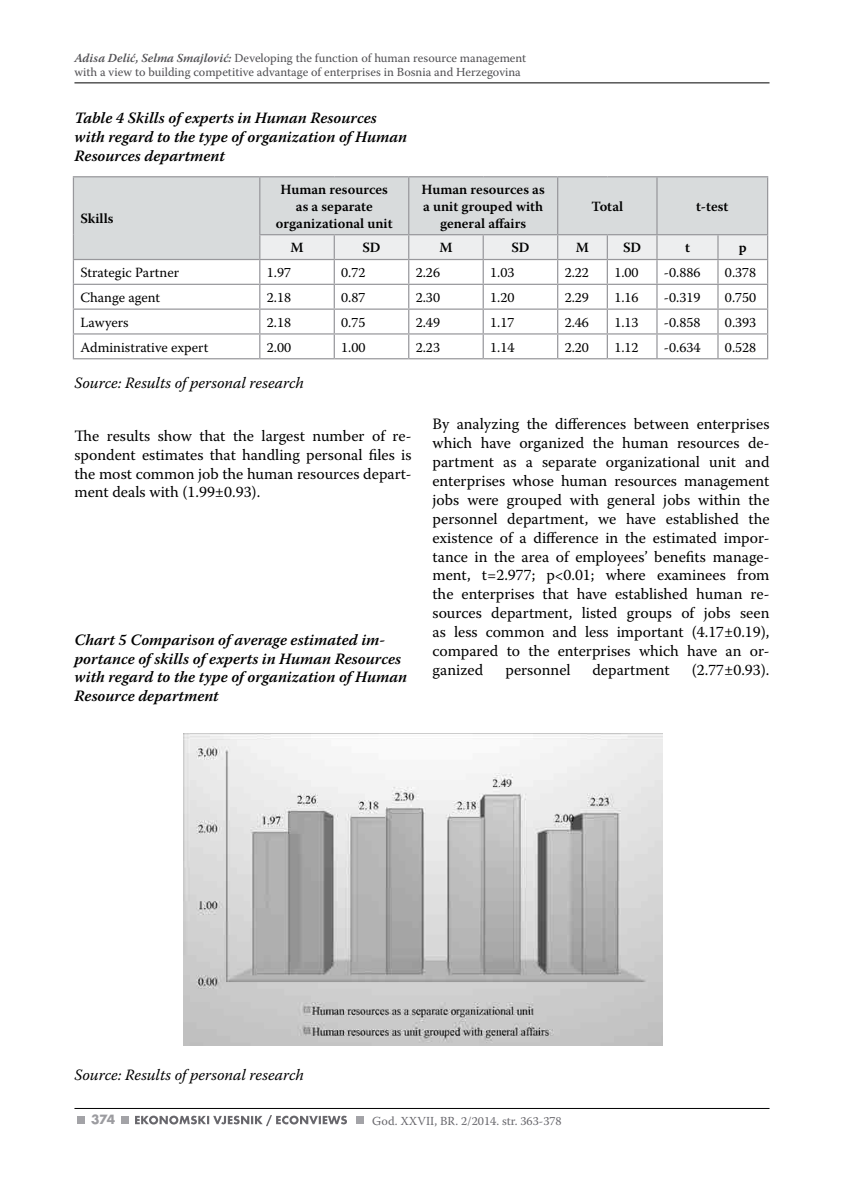
<style>
.page{position:relative;width:844px;height:1191px;background:#fff}
.page>*{position:absolute;margin:0;border:0;box-sizing:border-box;transform-origin:0 0}
.t1{font:15.75px/18.9px "Warnock Pro";color:#000;text-align:justify}
.t2{font:italic 600 15.75px/18.9px "Warnock Pro";color:#000}
.t3{font:italic 15.75px "Warnock Pro";color:#000}
.t4{font:14px "Warnock Pro";color:#000}
.t5{font:600 14px/16.8px "Warnock Pro";color:#000;text-align:center}
.t6{font:700 14px "Futura TOT";color:#9c9ca0}
.t7{font:12.25px/14px "Warnock Pro";color:#504f53}
.t8{font:12.25px "Warnock Pro";color:#68676c}
.s1{font-weight:600;font-style:italic}
</style>
<div class="page">
<hr style="left:74px;top:83px;width:695px;height:1px;background:#000">
<hr style="left:74px;top:1108px;width:695px;height:1px;background:#000">
<div style="left:121px;top:1115px;width:7px;height:8px;background:#a3a3a7"></div>
<div style="left:356px;top:1115px;width:8px;height:8px;background:#a3a3a7"></div>
<div style="left:77px;top:1115px;width:8px;height:8px;background:#a3a3a7"></div>
<svg style="left:135px;top:1115px;width:212px;height:11px"></svg>
<div style="left:74px;top:177px;width:692px;height:82px;background:#d8dbdc"></div>
<hr style="left:73px;top:176px;width:187px;height:1px;background:#98989c">
<hr style="left:73px;top:177px;width:1px;height:58px;background:#98989c">
<hr style="left:260px;top:176px;width:74px;height:1px;background:#98989c">
<hr style="left:259px;top:177px;width:1px;height:57px;background:#98989c">
<hr style="left:334px;top:176px;width:74px;height:1px;background:#98989c">
<hr style="left:408px;top:176px;width:75px;height:1px;background:#98989c">
<hr style="left:408px;top:177px;width:1px;height:57px;background:#98989c">
<hr style="left:483px;top:176px;width:74px;height:1px;background:#98989c">
<hr style="left:557px;top:176px;width:50px;height:1px;background:#98989c">
<hr style="left:557px;top:177px;width:1px;height:57px;background:#98989c">
<hr style="left:607px;top:176px;width:49px;height:1px;background:#98989c">
<hr style="left:656px;top:176px;width:61px;height:1px;background:#98989c">
<hr style="left:656px;top:177px;width:1px;height:57px;background:#98989c">
<hr style="left:717px;top:176px;width:51px;height:1px;background:#98989c">
<hr style="left:766px;top:177px;width:2px;height:57px;background:#98989c">
<hr style="left:259px;top:234px;width:75px;height:1px;background:#98989c">
<hr style="left:334px;top:234px;width:74px;height:1px;background:#98989c">
<hr style="left:408px;top:234px;width:75px;height:1px;background:#98989c">
<hr style="left:483px;top:234px;width:74px;height:1px;background:#98989c">
<hr style="left:557px;top:234px;width:50px;height:1px;background:#98989c">
<hr style="left:607px;top:234px;width:49px;height:1px;background:#98989c">
<hr style="left:656px;top:234px;width:61px;height:1px;background:#98989c">
<hr style="left:717px;top:234px;width:51px;height:1px;background:#98989c">
<hr style="left:766px;top:235px;width:2px;height:24px;background:#98989c">
<hr style="left:73px;top:259px;width:187px;height:1px;background:#98989c">
<hr style="left:717px;top:259px;width:51px;height:1px;background:#98989c">
<hr style="left:766px;top:260px;width:2px;height:24px;background:#98989c">
<hr style="left:73px;top:284px;width:187px;height:1px;background:#98989c">
<hr style="left:717px;top:284px;width:51px;height:1px;background:#98989c">
<hr style="left:766px;top:285px;width:2px;height:23px;background:#98989c">
<hr style="left:73px;top:308px;width:187px;height:2px;background:#98989c">
<hr style="left:717px;top:308px;width:51px;height:2px;background:#98989c">
<hr style="left:766px;top:310px;width:2px;height:23px;background:#98989c">
<hr style="left:73px;top:333px;width:187px;height:1px;background:#98989c">
<svg style="left:73px;top:235px;width:1px;height:123px"></svg>
<hr style="left:717px;top:333px;width:51px;height:1px;background:#98989c">
<svg style="left:259px;top:235px;width:508px;height:123px"></svg>
<hr style="left:766px;top:334px;width:2px;height:24px;background:#98989c">
<hr style="left:73px;top:358px;width:187px;height:1px;background:#98989c">
<hr style="left:260px;top:358px;width:74px;height:1px;background:#98989c">
<hr style="left:334px;top:358px;width:74px;height:1px;background:#98989c">
<hr style="left:408px;top:358px;width:75px;height:1px;background:#98989c">
<hr style="left:483px;top:358px;width:74px;height:1px;background:#98989c">
<hr style="left:557px;top:358px;width:50px;height:1px;background:#98989c">
<hr style="left:607px;top:358px;width:49px;height:1px;background:#98989c">
<hr style="left:656px;top:358px;width:61px;height:1px;background:#98989c">
<hr style="left:717px;top:358px;width:51px;height:1px;background:#98989c">
<img style="left:183px;top:734px;width:479px;height:311px">
<p class="t7" style="left:74px;top:50px;width:453px"><span class="s1">Adisa Delić, Selma Smajlović:</span> Developing the function of human resource management with a view to building competitive advantage of enterprises in Bosnia and Herzegovina</p>
<p class="t2" style="left:74px;top:108px;width:334px">Table 4 Skills of experts in Human Resources with regard to the type of organization of Human<br>Resources department</p>
<p class="t5" style="left:80px;top:210px;width:35px">Skills</p>
<p class="t5" style="left:276px;top:181px;width:118px">Human resources as a separate organizational unit</p>
<p class="t5" style="left:421px;top:181px;width:125px">Human resources as a unit grouped with general affairs</p>
<p class="t5" style="left:591px;top:198px;width:33px">Total</p>
<p class="t5" style="left:696px;top:198px;width:34px">t-test</p>
<p class="t5" style="left:290px;top:239px;width:15px">M</p>
<p class="t5" style="left:362px;top:239px;width:20px">SD</p>
<p class="t5" style="left:439px;top:239px;width:15px">M</p>
<p class="t5" style="left:511px;top:239px;width:20px">SD</p>
<p class="t5" style="left:575px;top:239px;width:15px">M</p>
<p class="t5" style="left:623px;top:239px;width:20px">SD</p>
<p class="t5" style="left:684px;top:239px;width:6px">t</p>
<p class="t5" style="left:738px;top:239px;width:9px">p</p>
<p class="t4" style="left:80px;top:264px;width:100px">Strategic Partner</p>
<p class="t4" style="left:267px;top:264px;width:26px">1.97</p>
<p class="t4" style="left:341px;top:264px;width:26px">0.72</p>
<p class="t4" style="left:415px;top:264px;width:26px">2.26</p>
<p class="t4" style="left:490px;top:264px;width:26px">1.03</p>
<p class="t4" style="left:564px;top:264px;width:26px">2.22</p>
<p class="t4" style="left:614px;top:264px;width:26px">1.00</p>
<p class="t4" style="left:663px;top:264px;width:38px">-0.886</p>
<p class="t4" style="left:724px;top:264px;width:33px">0.378</p>
<p class="t4" style="left:80px;top:289px;width:81px">Change agent</p>
<p class="t4" style="left:267px;top:289px;width:26px">2.18</p>
<p class="t4" style="left:341px;top:289px;width:26px">0.87</p>
<p class="t4" style="left:415px;top:289px;width:26px">2.30</p>
<p class="t4" style="left:490px;top:289px;width:26px">1.20</p>
<p class="t4" style="left:564px;top:289px;width:26px">2.29</p>
<p class="t4" style="left:614px;top:289px;width:26px">1.16</p>
<p class="t4" style="left:663px;top:289px;width:38px">-0.319</p>
<p class="t4" style="left:724px;top:289px;width:33px">0.750</p>
<p class="t4" style="left:80px;top:314px;width:50px">Lawyers</p>
<p class="t4" style="left:267px;top:314px;width:26px">2.18</p>
<p class="t4" style="left:341px;top:314px;width:26px">0.75</p>
<p class="t4" style="left:415px;top:314px;width:26px">2.49</p>
<p class="t4" style="left:490px;top:314px;width:26px">1.17</p>
<p class="t4" style="left:564px;top:314px;width:26px">2.46</p>
<p class="t4" style="left:614px;top:314px;width:26px">1.13</p>
<p class="t4" style="left:663px;top:314px;width:38px">-0.858</p>
<p class="t4" style="left:724px;top:314px;width:33px">0.393</p>
<p class="t4" style="left:80px;top:338px;width:129px">Administrative expert</p>
<p class="t4" style="left:267px;top:338px;width:26px">2.00</p>
<p class="t4" style="left:341px;top:338px;width:26px">1.00</p>
<p class="t4" style="left:415px;top:338px;width:26px">2.23</p>
<p class="t4" style="left:490px;top:338px;width:26px">1.14</p>
<p class="t4" style="left:564px;top:338px;width:26px">2.20</p>
<p class="t4" style="left:614px;top:338px;width:26px">1.12</p>
<p class="t4" style="left:663px;top:338px;width:38px">-0.634</p>
<p class="t4" style="left:724px;top:338px;width:33px">0.528</p>
<p class="t3" style="left:74px;top:373px;width:231px">Source: Results of personal research</p>
<p class="t1" style="left:74px;top:426px;width:338px">The results show that the largest number of re&shy;spondent estimates that handling personal files is the most common job the human resources depart&shy;ment deals with (1.99±0.93).</p>
<p class="t2" style="left:74px;top:630px;width:334px">Chart 5 Comparison of average estimated im&shy;portance of skills of experts in Human Resources with regard to the type of organization of Human Resource department</p>
<p class="t1" style="left:432px;top:414px;width:338px">By analyzing the differences between enterprises which have organized the human resources de&shy;partment as a separate organizational unit and enterprises whose human resources management jobs were grouped with general jobs within the personnel department, we have established the existence of a difference in the estimated impor&shy;tance in the area of employees’ benefits manage&shy;ment, t=2.977; p&lt;0.01; where examinees from the enterprises that have established human re&shy;sources department, listed groups of jobs seen as less common and less important (4.17±0.19), compared to the enterprises which have an or&shy;ganized</p>
<p class="t1" style="left:505px;top:660px;width:67px">personnel</p>
<p class="t1" style="left:592px;top:660px;width:79px">department</p>
<p class="t1" style="left:691px;top:660px;width:79px">(2.77±0.93).</p>
<p class="t3" style="left:74px;top:1064px;width:231px">Source: Results of personal research</p>
<p class="t6" style="left:91px;top:1111px;width:26px">374</p>
<p class="t8" style="left:372px;top:1113px;width:191px">God. XXVII, BR. 2/2014. str. 363-378</p>
</div>
